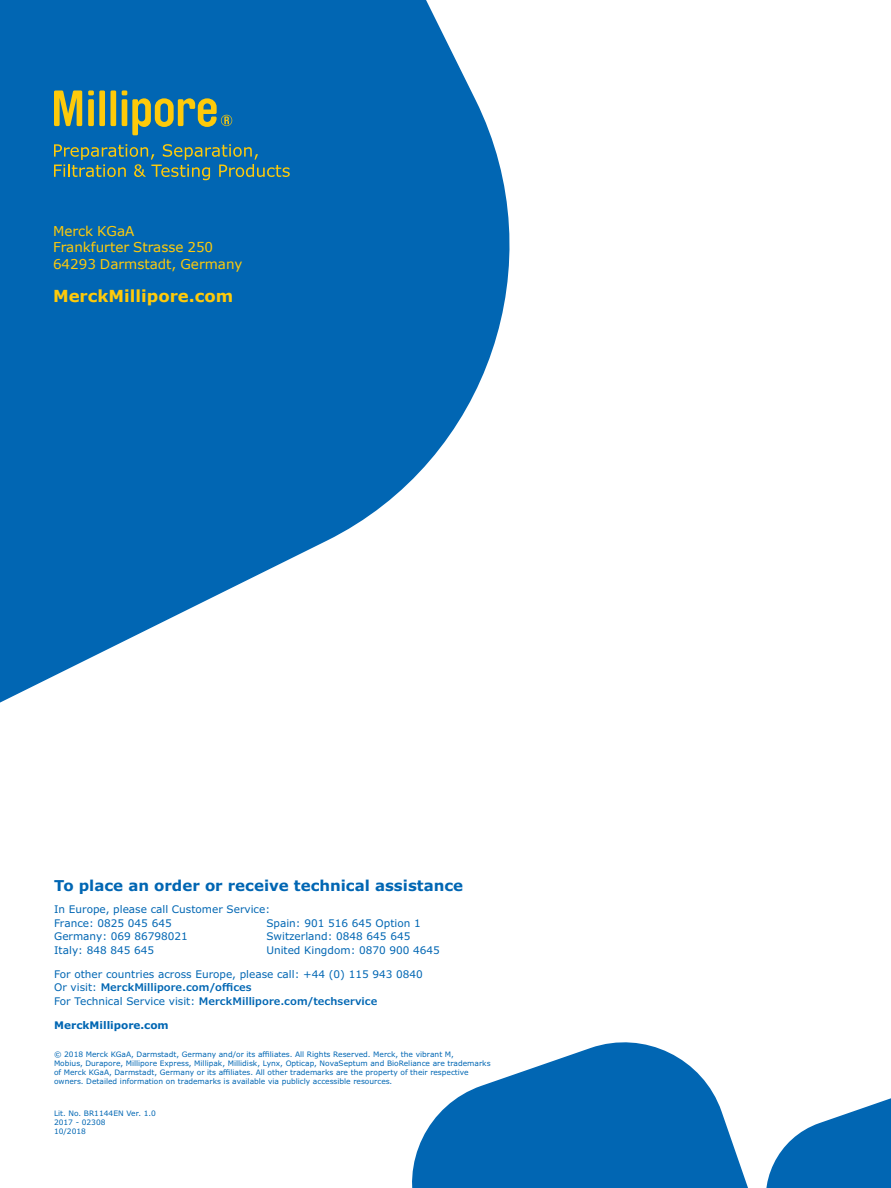
<style>
.page{position:relative;width:891px;height:1188px;background:#fff}
.page>*{position:absolute;margin:0;border:0;box-sizing:border-box;transform-origin:0 0}
.t1{font:700 16.5px "Verdana";color:#feca0a}
.Body_Head_10_12{font:700 15px "Verdana Pro";color:#0166b3}
.t2{font:13.5px/16.5px "Verdana";color:#feca0a}
.Contact_7_9{font:10.5px/13.5px "Verdana Pro";color:#0166b3}
.Contact_7_9-2{font:700 10.5px "Verdana Pro";color:#0166b3}
.Legal_5_6{font:7.5px/9px "Verdana Pro";color:#0166b3}
.s1{font-weight:600}
</style>
<div class="page">
<svg style="left:0;top:0;width:510px;height:703px;fill:#0166b3"></svg>
<svg style="left:778px;top:1098px;width:113px;height:90px"></svg>
<svg style="left:412px;top:1042px;width:366px;height:146px;fill:#0166b3"></svg>
<svg style="left:122px;top:90px;width:110px;height:45px"></svg>
<div style="left:111px;top:90px;width:5px;height:36px;background:#feca0a"></div>
<div style="left:99px;top:90px;width:6px;height:36px;background:#feca0a"></div>
<div style="left:88px;top:99px;width:6px;height:27px;background:#feca0a"></div>
<svg style="left:88px;top:90px;width:6px;height:5px"></svg>
<svg style="left:54px;top:90px;width:28px;height:36px"></svg>
<svg style="left:54px;top:144px;width:236px;height:36px"></svg>
<p class="t2" style="left:53px;top:223px;width:83px">Merck KGaA</p>
<p class="t2" style="left:53px;top:239px;width:191px">Frankfurter Strasse 250<br>64293 Darmstadt, Germany</p>
<p class="t1" style="left:53px;top:285px;width:182px">MerckMillipore.com</p>
<p class="Body_Head_10_12" style="left:54px;top:875px;width:411px">To place an order or receive technical assistance</p>
<p class="Contact_7_9" style="left:54px;top:903px;width:217px">In Europe, please call Customer Service:</p>
<p class="Contact_7_9" style="left:54px;top:916px;width:135px">France: 0825 045 645<br>Germany: 069 86798021<br>Italy: 848 845 645</p>
<p class="Contact_7_9" style="left:266px;top:916px;width:175px">Spain: 901 516 645 Option 1<br>Switzerland: 0848 645 645<br>United Kingdom: 0870 900 4645</p>
<p class="Contact_7_9" style="left:54px;top:967px;width:370px">For other countries across Europe, please call: +44 (0) 115 943 0840<br>Or visit: <span class="s1">MerckMillipore.com/offices<br></span>For Technical Service visit: <span class="s1">MerckMillipore.com/techservice</span></p>
<p class="Contact_7_9-2" style="left:54px;top:1018px;width:116px">MerckMillipore.com</p>
<p class="Legal_5_6" style="left:54px;top:1050px;width:438px">© 2018 Merck KGaA, Darmstadt, Germany and/or its affiliates. All Rights Reserved. Merck, the vibrant M,<br>Mobius, Durapore, Millipore Express, Millipak, Millidisk, Lynx, Opticap, NovaSeptum and BioReliance are trademarks of Merck KGaA, Darmstadt, Germany or its affiliates. All other trademarks are the property of their respective owners. Detailed information on trademarks is available via publicly accessible resources.</p>
<p class="Legal_5_6" style="left:54px;top:1109px;width:104px">Lit. No. BR1144EN Ver. 1.0</p>
<p class="Legal_5_6" style="left:54px;top:1118px;width:53px">2017 - 02308</p>
<p class="Legal_5_6" style="left:54px;top:1127px;width:34px">10/2018</p>
</div>
